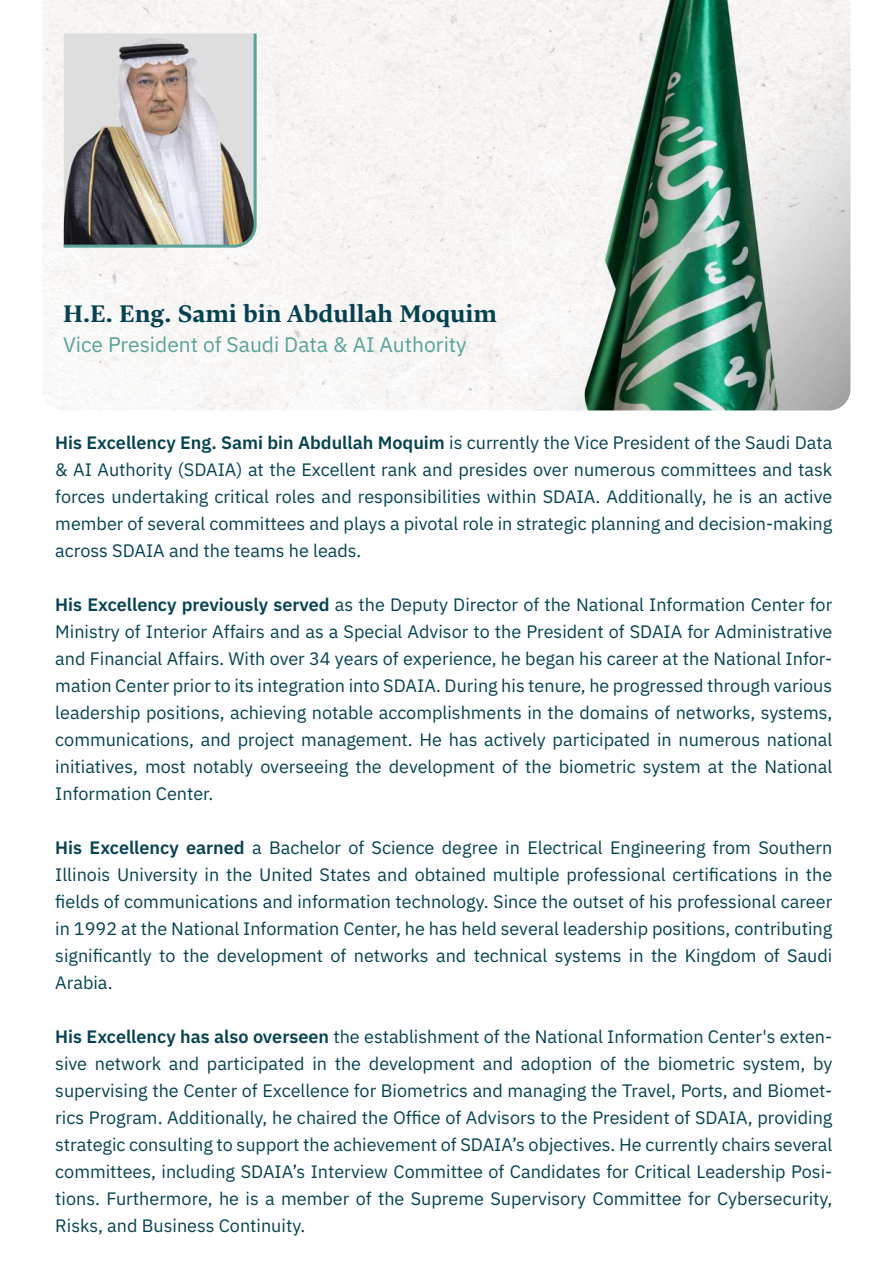
<style>
.page{position:relative;width:893px;height:1263px;background:#fff}
.page>*{position:absolute;margin:0;border:0;box-sizing:border-box;transform-origin:0 0}
.t1{font:33px "Harir Bld";color:#054150}
.t2{font:21px "IBM Plex Sans Arabic";color:#58a297}
.t3{font:18px/27px "IBM Plex Sans Arabic";color:#054150;text-align:justify}
.s1{font-weight:600}
</style>
<div class="page">
<img style="left:43px;top:0;width:807px;height:410px">
<img style="left:61px;top:31px;width:197px;height:218px">
<h1 class="t1" style="left:63px;top:292px;width:435px">H.E. Eng. Sami bin Abdullah Moquim</h1>
<p class="t2" style="left:63px;top:332px;width:405px">Vice President of Saudi Data &amp; AI Authority</p>
<p class="t3" style="left:55px;top:429px;width:779px"><span class="s1">His Excellency Eng. Sami bin Abdullah Moquim</span> is currently the Vice President of the Saudi Data &amp; AI Authority (SDAIA) at the Excellent rank and presides over numerous committees and task forces undertaking critical roles and responsibilities within SDAIA. Additionally, he is an active member of several committees and plays a pivotal role in strategic planning and decision-making across SDAIA and the teams he leads.</p>
<p class="t3" style="left:55px;top:591px;width:779px"><span class="s1">His Excellency previously served</span> as the Deputy Director of the National Information Center for Ministry of Interior Affairs and as a Special Advisor to the President of SDAIA for Administrative and Financial Affairs. With over 34 years of experience, he began his career at the National Infor&shy;mation Center prior to its integration into SDAIA. During his tenure, he progressed through various leadership positions, achieving notable accomplishments in the domains of networks, systems, communications, and project management. He has actively participated in numerous national initiatives, most notably overseeing the development of the biometric system at the National Information Center.</p>
<p class="t3" style="left:55px;top:834px;width:779px"><span class="s1">His Excellency earned</span> a Bachelor of Science degree in Electrical Engineering from Southern Illinois University in the United States and obtained multiple professional certifications in the fields of communications and information technology. Since the outset of his professional career in 1992 at the National Information Center, he has held several leadership positions, contributing significantly to the development of networks and technical systems in the Kingdom of Saudi Arabia.</p>
<p class="t3" style="left:55px;top:1023px;width:779px"><span class="s1">His Excellency has also overseen</span> the establishment of the National Information Center's exten&shy;sive network and participated in the development and adoption of the biometric system, by supervising the Center of Excellence for Biometrics and managing the Travel, Ports, and Biomet&shy;rics Program. Additionally, he chaired the Office of Advisors to the President of SDAIA, providing strategic consulting to support the achievement of SDAIA’s objectives. He currently chairs several committees, including SDAIA’s Interview Committee of Candidates for Critical Leadership Posi&shy;tions. Furthermore, he is a member of the Supreme Supervisory Committee for Cybersecurity, Risks, and Business Continuity.</p>
</div>
